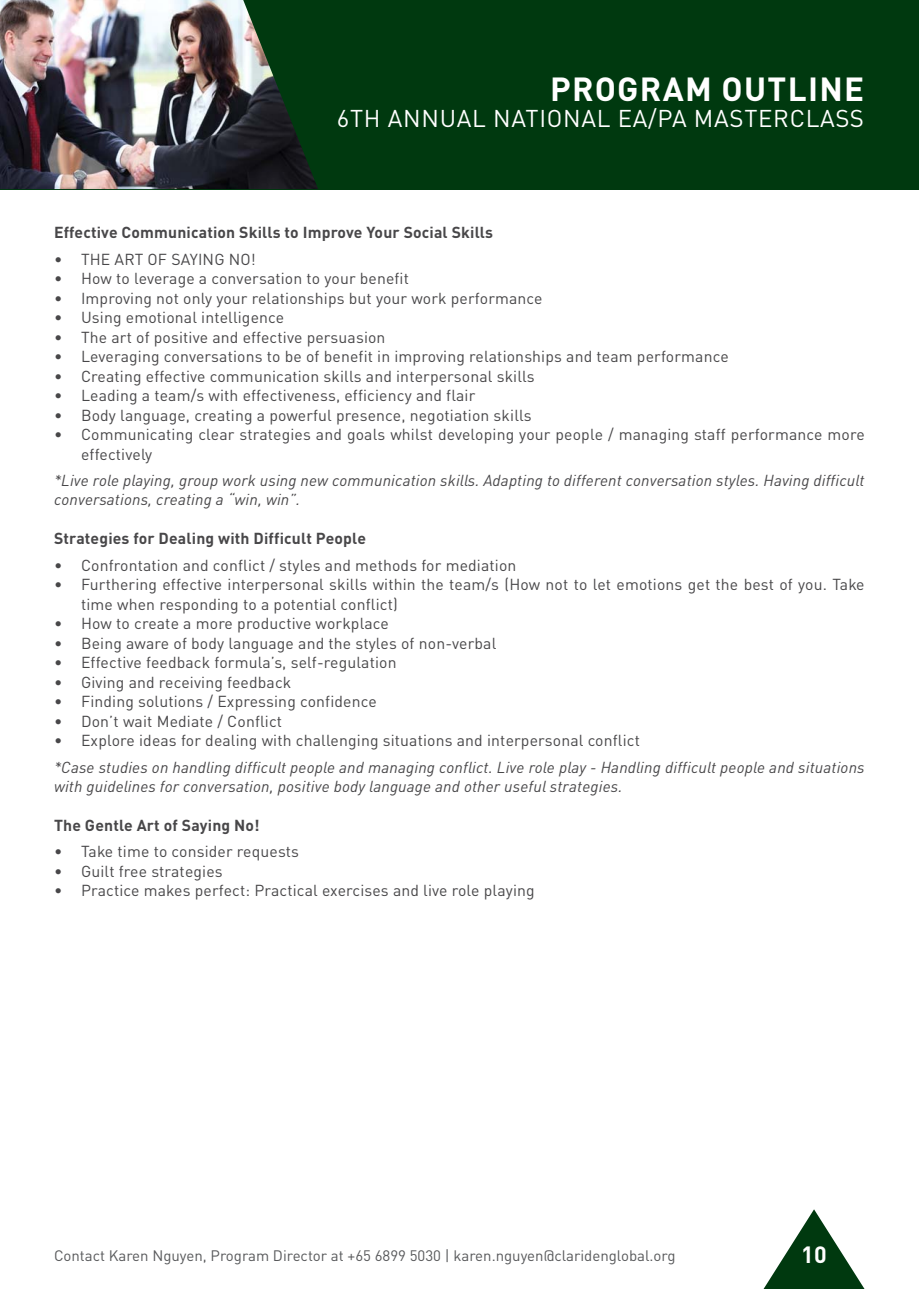
<style>
.page{position:relative;width:919px;height:1289px;background:#fff}
.page>*{position:absolute;margin:0;border:0;box-sizing:border-box;transform-origin:0 0}
.t1{font:700 33px "DIN Pro";letter-spacing:.04em;color:#fff}
.t2{font:24px "DIN Pro";letter-spacing:.03em;color:#fff}
.t3{font:700 23.25px "DIN Pro";color:#fff}
.t4{font:15.75px/19.5px "DIN Pro";letter-spacing:.01em;color:#484749}
.t5{font:italic 15.75px/19.5px "DIN Pro";letter-spacing:.01em;color:#484749}
.t6{font:700 15.75px "DIN Pro";letter-spacing:.01em;color:#484749}
.t7{font:15px "DIN Pro";color:#58595b}
</style>
<div class="page">
<div style="left:0;top:0;width:918px;height:189px;background:#00390f"></div>
<svg style="left:764px;top:1209px;width:100px;height:79px"></svg>
<img style="left:0;top:0;width:318px;height:189px">
<h1 class="t1" style="left:550px;top:78px;width:315px">PROGRAM OUTLINE</h1>
<h2 class="t2" style="left:337px;top:110px;width:528px">6TH ANNUAL NATIONAL EA/PA MASTERCLASS</h2>
<p class="t6" style="left:54px;top:227px;width:440px">Effective Communication Skills to Improve Your Social Skills</p>
<p class="t4" style="left:54px;top:251px;width:203px">• THE ART OF SAYING NO!</p>
<p class="t4" style="left:54px;top:271px;width:356px">• How to leverage a conversation to your benefit</p>
<p class="t4" style="left:54px;top:290px;width:490px">• Improving not only your relationships but your work performance</p>
<p class="t4" style="left:54px;top:310px;width:232px">• Using emotional intelligence</p>
<p class="t4" style="left:54px;top:329px;width:333px">• The art of positive and effective persuasion</p>
<p class="t4" style="left:54px;top:349px;width:676px">• Leveraging conversations to be of benefit in improving relationships and team performance</p>
<p class="t4" style="left:54px;top:368px;width:482px">• Creating effective communication skills and interpersonal skills</p>
<p class="t4" style="left:54px;top:388px;width:423px">• Leading a team/s with effectiveness, efficiency and flair</p>
<p class="t4" style="left:54px;top:407px;width:479px">• Body language, creating a powerful presence, negotiation skills</p>
<p class="t4" style="left:81px;top:427px;width:785px;text-indent:-27px">• Communicating clear strategies and goals whilst developing your people / managing staff performance more effectively</p>
<p class="t5" style="left:54px;top:472px;width:812px">*Live role playing, group work using new communication skills. Adapting to different conversation styles. Having difficult conversations, creating a “win, win”.</p>
<p class="t6" style="left:54px;top:533px;width:313px">Strategies for Dealing with Difficult People</p>
<p class="t4" style="left:54px;top:557px;width:464px">• Confrontation and conflict / styles and methods for mediation</p>
<p class="t4" style="left:81px;top:577px;width:785px;text-indent:-27px">• Furthering effective interpersonal skills within the team/s (How not to let emotions get the best of you. Take time when responding to a potential conflict)</p>
<p class="t4" style="left:54px;top:616px;width:336px">• How to create a more productive workplace</p>
<p class="t4" style="left:54px;top:635px;width:444px">• Being aware of body language and the styles of non-verbal</p>
<p class="t4" style="left:54px;top:655px;width:344px">• Effective feedback formula’s, self-regulation</p>
<p class="t4" style="left:54px;top:674px;width:239px">• Giving and receiving feedback</p>
<p class="t4" style="left:54px;top:694px;width:324px">• Finding solutions / Expressing confidence</p>
<p class="t4" style="left:54px;top:713px;width:229px">• Don’t wait Mediate / Conflict</p>
<p class="t4" style="left:54px;top:733px;width:587px">• Explore ideas for dealing with challenging situations and interpersonal conflict</p>
<p class="t5" style="left:54px;top:759px;width:812px">*Case studies on handling difficult people and managing conflict. Live role play - Handling difficult people and situations with guidelines for conversation, positive body language and other useful strategies.</p>
<p class="t6" style="left:54px;top:819px;width:207px">The Gentle Art of Saying No!</p>
<p class="t4" style="left:54px;top:844px;width:246px">• Take time to consider requests</p>
<p class="t4" style="left:54px;top:863px;width:170px">• Guilt free strategies</p>
<p class="t4" style="left:54px;top:883px;width:482px">• Practice makes perfect: Practical exercises and live role playing</p>
<p class="t7" style="left:54px;top:1249px;width:623px">Contact Karen Nguyen, Program Director at +65 6899 5030 | karen.nguyen@claridenglobal.org</p>
<h3 class="t3" style="left:801px;top:1246px;width:27px">10</h3>
</div>
